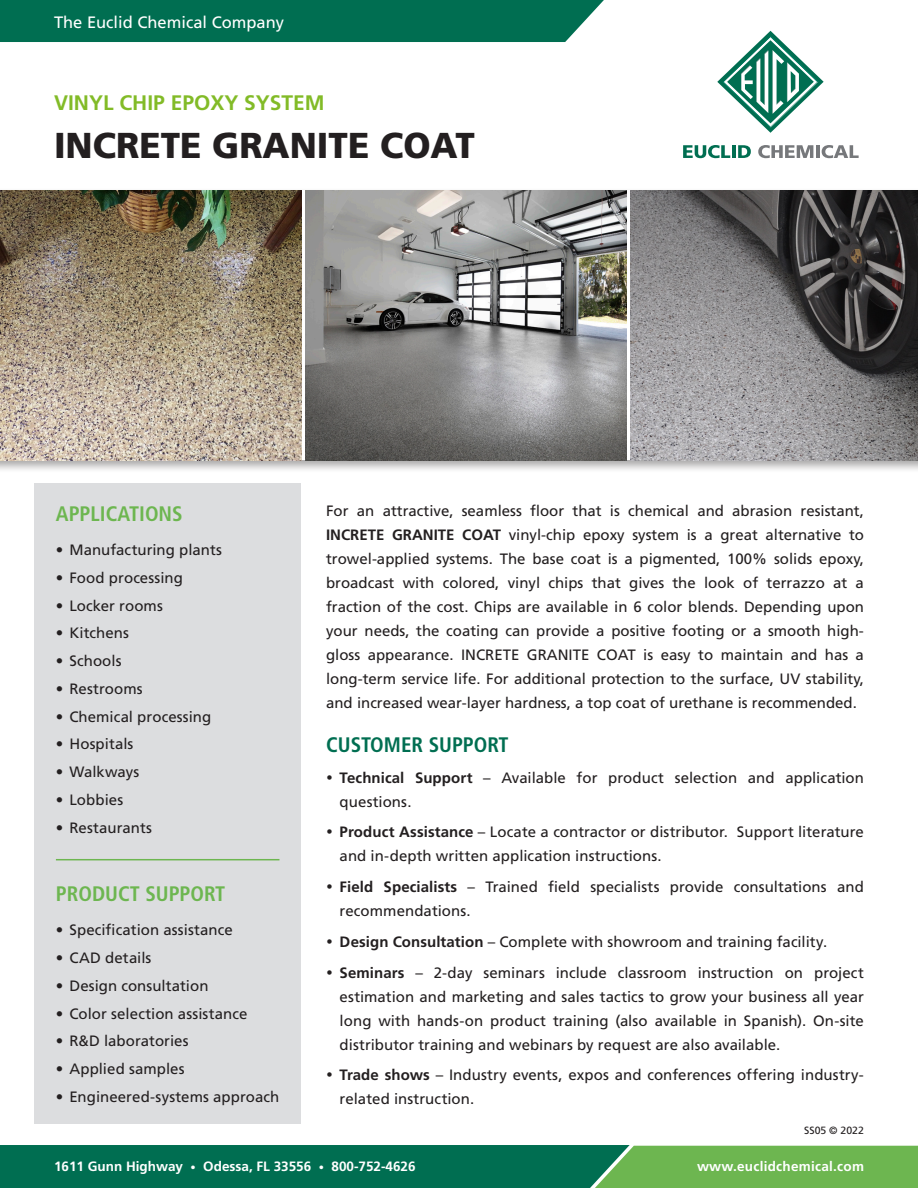
<style>
.page{position:relative;width:918px;height:1188px;background:#fff}
.page>*{position:absolute;margin:0;border:0;box-sizing:border-box;transform-origin:0 0}
.t1{font:900 36px "Frutiger LT Std";color:#231f20}
.t2{font:700 condensed 21px "Frutiger LT Std";color:#6db650}
.t3{font:700 21px "Frutiger LT Std";color:#82bb27}
.t4{font:700 condensed 21px "Frutiger LT Std";color:#006e51}
.t5{font:16.5px "Frutiger LT Std";color:#fff}
.t6{font:15px/24px "Frutiger LT Std";letter-spacing:.005em;color:#231f20}
.t7{font:700 13.5px "Frutiger LT Std";color:#fff}
.t8{font:700 13.5px "Frutiger LT Std";letter-spacing:.02em;color:#fff}
.t9{font:10.5px "Frutiger LT Std";color:#231f20}
.s1{font-weight:700}
.s2{font-size:10.5px}
</style>
<div class="page">
<svg style="left:0;top:1145px;width:918px;height:43px;background:#258652"></svg>
<div style="left:0;top:0;width:604px;height:42px;background:#006e51"></div>
<svg style="left:717px;top:31px;width:107px;height:102px"></svg>
<svg style="left:683px;top:145px;width:47px;height:13px"></svg>
<hr style="left:732px;top:145px;width:4px;height:13px;background:#006e51">
<svg style="left:738px;top:145px;width:13px;height:13px"></svg>
<svg style="left:758px;top:145px;width:55px;height:13px"></svg>
<hr style="left:816px;top:145px;width:4px;height:13px;background:#76787b">
<svg style="left:822px;top:145px;width:37px;height:13px"></svg>
<div style="left:0;top:187px;width:918px;height:286px;background:#231f20;opacity:.39"></div>
<div style="left:34px;top:483px;width:267px;height:641px;background:#dcdddf"></div>
<hr style="left:56px;top:859px;width:223px;height:1px;background:#6db650">
<img style="left:0;top:190px;width:302px;height:270px">
<img style="left:306px;top:190px;width:320px;height:270px">
<img style="left:631px;top:190px;width:287px;height:270px">
<p class="t5" style="left:54px;top:13px;width:232px">The Euclid Chemical Company</p>
<p class="t3" style="left:54px;top:90px;width:272px">VINYL CHIP EPOXY SYSTEM</p>
<p class="t1" style="left:54px;top:124px;width:422px">INCRETE GRANITE COAT</p>
<p class="t2" style="left:56px;top:501px;width:128px">APPLICATIONS</p>
<p class="t6" style="left:56px;top:538px;width:168px">• Manufacturing plants</p>
<p class="t6" style="left:56px;top:566px;width:129px">• Food processing</p>
<p class="t6" style="left:56px;top:594px;width:109px">• Locker rooms</p>
<p class="t6" style="left:56px;top:621px;width:75px">• Kitchens</p>
<p class="t6" style="left:56px;top:649px;width:67px">• Schools</p>
<p class="t6" style="left:56px;top:677px;width:88px">• Restrooms</p>
<p class="t6" style="left:56px;top:705px;width:157px">• Chemical processing</p>
<p class="t6" style="left:56px;top:732px;width:79px">• Hospitals</p>
<p class="t6" style="left:56px;top:760px;width:85px">• Walkways</p>
<p class="t6" style="left:56px;top:788px;width:69px">• Lobbies</p>
<p class="t6" style="left:56px;top:816px;width:98px">• Restaurants</p>
<p class="t2" style="left:56px;top:881px;width:171px">PRODUCT SUPPORT</p>
<p class="t6" style="left:56px;top:918px;width:178px">• Specification assistance</p>
<p class="t6" style="left:56px;top:946px;width:97px">• CAD details</p>
<p class="t6" style="left:56px;top:974px;width:154px">• Design consultation</p>
<p class="t6" style="left:56px;top:1002px;width:193px">• Color selection assistance</p>
<p class="t6" style="left:56px;top:1029px;width:134px">• R&amp;D laboratories</p>
<p class="t6" style="left:56px;top:1057px;width:130px">• Applied samples</p>
<p class="t6" style="left:56px;top:1085px;width:225px">• Engineered-systems approach</p>
<p class="t6" style="left:326px;top:499px;width:539px;text-align:justify">For an attractive, seamless floor that is chemical and abrasion resistant, <span class="s1">INCRETE GRANITE COAT</span> vinyl-chip epoxy system is a great alternative to trowel-applied systems. The base coat is a pigmented, 100% solids epoxy, broadcast with colored, vinyl chips that gives the look of terrazzo at a fraction of the cost. Chips are available in 6 color blends. Depending upon your needs, the coating can provide a positive footing or a smooth high&shy;gloss appearance. INCRETE GRANITE COAT is easy to maintain and has a long-term service life. For additional protection to the surface, UV stability, and increased wear-layer hardness, a top coat of urethane is recommended.</p>
<p class="t4" style="left:326px;top:732px;width:184px">CUSTOMER SUPPORT</p>
<p class="t6" style="left:340px;top:766px;width:526px"><span class="s1">Technical Support</span> – Available for product selection and application questions.</p>
<p class="t6" style="left:340px;top:820px;width:526px"><span class="s1">Product Assistance</span> – Locate a contractor or distributor. Support literature and in-depth written application instructions.</p>
<p class="t6" style="left:340px;top:875px;width:526px"><span class="s1">Field Specialists</span> – Trained field specialists provide consultations and recommendations.</p>
<p class="t6" style="left:340px;top:930px;width:489px"><span class="s1">Design Consultation</span> – Complete with showroom and training facility.</p>
<p class="t6" style="left:340px;top:961px;width:526px;text-align:justify"><span class="s1">Seminars</span> – 2-day seminars include classroom instruction on project estimation and marketing and sales tactics to grow your business all year long with hands-on product training (also available in Spanish). On-site distributor training and webinars by request are also available.</p>
<p class="t6" style="left:340px;top:1063px;width:526px"><span class="s1">Trade shows</span> – Industry events, expos and conferences offering industry&shy;related instruction.</p>
<p class="t9" style="left:804px;top:1124px;width:61px">SS05 © 2022</p>
<p class="t7" style="left:54px;top:1158px;width:363px">1611 Gunn Highway <span class="s2">•</span> Odessa, FL 33556 <span class="s2">•</span> 800-752-4626</p>
<p class="t8" style="left:697px;top:1158px;width:168px">www.euclidchemical.com</p>
</div>
